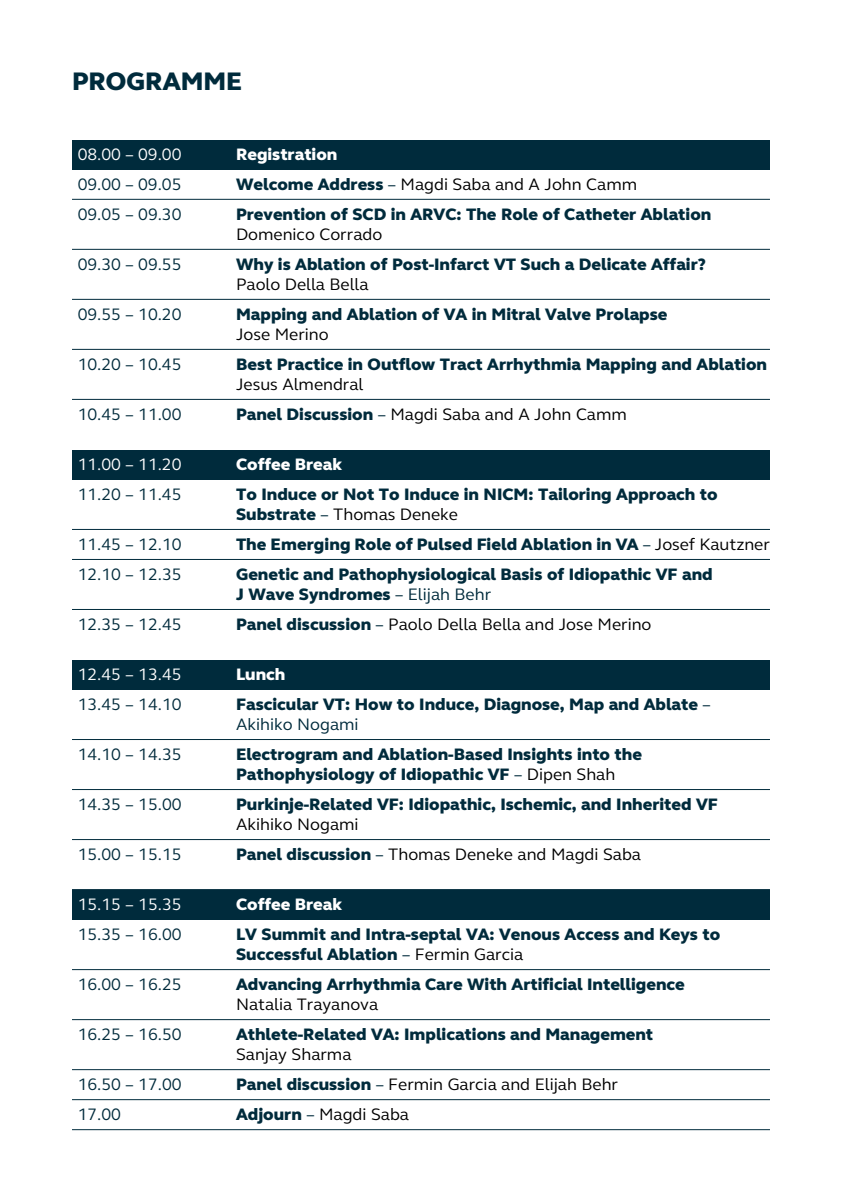
<style>
.page{position:relative;width:842px;height:1191px;background:#fff}
.page>*{position:absolute;margin:0;border:0;box-sizing:border-box;transform-origin:0 0}
.t1{font:800 26px "FS Elliot";color:#002b3c}
.t2{font:800 17px/20px "FS Elliot";color:#002b3c}
.t3{font:17px "FS Elliot";color:#000}
.t4{font:17px "FS Elliot";color:#002b3c}
.t5{font:17px "FS Elliot";color:#fff}
.t6{font:800 17px "FS Elliot";color:#fff}
.s1{font-weight:800;color:#002b3c}
.s2{color:#002b3c}
.s3{font-weight:400}
.s4{font-weight:400;color:#000}
</style>
<div class="page">
<div style="left:72px;top:140px;width:698px;height:30px;background:#002b3c"></div>
<hr style="left:72px;top:199px;width:698px;height:1px;background:#002b3c">
<hr style="left:72px;top:249px;width:698px;height:1px;background:#002b3c">
<hr style="left:72px;top:299px;width:698px;height:1px;background:#002b3c">
<hr style="left:72px;top:349px;width:698px;height:1px;background:#002b3c">
<hr style="left:72px;top:399px;width:698px;height:1px;background:#002b3c">
<div style="left:72px;top:450px;width:698px;height:30px;background:#002b3c"></div>
<hr style="left:72px;top:529px;width:698px;height:1px;background:#002b3c">
<hr style="left:72px;top:559px;width:698px;height:1px;background:#002b3c">
<hr style="left:72px;top:609px;width:698px;height:1px;background:#002b3c">
<div style="left:72px;top:660px;width:698px;height:30px;background:#002b3c"></div>
<hr style="left:72px;top:739px;width:698px;height:1px;background:#002b3c">
<hr style="left:72px;top:789px;width:698px;height:1px;background:#002b3c">
<hr style="left:72px;top:839px;width:698px;height:1px;background:#002b3c">
<hr style="left:72px;top:889px;width:698px;height:1px;background:#002b3c">
<div style="left:72px;top:890px;width:698px;height:30px;background:#002b3c"></div>
<hr style="left:72px;top:969px;width:698px;height:1px;background:#002b3c">
<hr style="left:72px;top:1019px;width:698px;height:1px;background:#002b3c">
<hr style="left:72px;top:1069px;width:698px;height:1px;background:#002b3c">
<hr style="left:72px;top:1099px;width:698px;height:1px;background:#002b3c">
<hr style="left:72px;top:1129px;width:698px;height:1px;background:#002b3c">
<h1 class="t1" style="left:72px;top:64px;width:171px">PROGRAMME</h1>
<p class="t5" style="left:78px;top:143px;width:105px">08.00 – 09.00</p>
<p class="t6" style="left:236px;top:143px;width:103px">Registration</p>
<p class="t4" style="left:78px;top:173px;width:105px">09.00 – 09.05</p>
<p class="t3" style="left:236px;top:173px;width:403px"><span class="s1">Welcome Address</span> <span class="s2">–</span> Magdi Saba and A John Camm</p>
<p class="t4" style="left:78px;top:203px;width:105px">09.05 – 09.30</p>
<p class="t2" style="left:236px;top:204px;width:477px">Prevention of SCD in ARVC: The Role of Catheter Ablation</p>
<p class="t3" style="left:236px;top:223px;width:148px">Domenico Corrado</p>
<p class="t4" style="left:78px;top:253px;width:105px">09.30 – 09.55</p>
<p class="t2" style="left:236px;top:254px;width:471px">Why is Ablation of Post-Infarct VT Such a Delicate Affair?</p>
<p class="t3" style="left:236px;top:273px;width:134px">Paolo Della Bella</p>
<p class="t4" style="left:78px;top:303px;width:105px">09.55 – 10.20</p>
<p class="t2" style="left:236px;top:304px;width:433px">Mapping and Ablation of VA in Mitral Valve Prolapse</p>
<p class="t3" style="left:236px;top:323px;width:94px">Jose Merino</p>
<p class="t4" style="left:78px;top:353px;width:105px">10.20 – 10.45</p>
<p class="t2" style="left:236px;top:354px;width:532px">Best Practice in Outflow Tract Arrhythmia Mapping and Ablation</p>
<p class="t3" style="left:236px;top:373px;width:129px">Jesus Almendral</p>
<p class="t4" style="left:78px;top:403px;width:105px">10.45 – 11.00</p>
<p class="t3" style="left:236px;top:403px;width:392px"><span class="s1">Panel Discussion</span> <span class="s2">–</span> Magdi Saba and A John Camm</p>
<p class="t5" style="left:78px;top:453px;width:105px">11.00 – 11.20</p>
<p class="t6" style="left:236px;top:453px;width:107px">Coffee Break</p>
<p class="t4" style="left:78px;top:483px;width:105px">11.20 – 11.45</p>
<p class="t2" style="left:236px;top:484px;width:483px">To Induce or Not To Induce in NICM: Tailoring Approach to<br>Substrate <span class="s3">–</span> <span class="s4">Thomas Deneke</span></p>
<p class="t4" style="left:78px;top:533px;width:105px">11.45 – 12.10</p>
<p class="t2" style="left:236px;top:534px;width:535px">The Emerging Role of Pulsed Field Ablation in VA <span class="s3">–</span> <span class="s4">Josef Kautzner</span></p>
<p class="t4" style="left:78px;top:563px;width:105px">12.10 – 12.35</p>
<p class="t2" style="left:236px;top:564px;width:478px">Genetic and Pathophysiological Basis of Idiopathic VF and<br>J Wave Syndromes <span class="s3">– Elijah Behr</span></p>
<p class="t4" style="left:78px;top:613px;width:105px">12.35 – 12.45</p>
<p class="t3" style="left:236px;top:613px;width:417px"><span class="s1">Panel discussion</span> <span class="s2">–</span> Paolo Della Bella and Jose Merino</p>
<p class="t5" style="left:78px;top:663px;width:105px">12.45 – 13.45</p>
<p class="t6" style="left:236px;top:663px;width:51px">Lunch</p>
<p class="t4" style="left:78px;top:693px;width:105px">13.45 – 14.10</p>
<p class="t2" style="left:236px;top:694px;width:476px">Fascicular VT: How to Induce, Diagnose, Map and Ablate <span class="s3">–<br>Akihiko Nogami</span></p>
<p class="t4" style="left:78px;top:743px;width:105px">14.10 – 14.35</p>
<p class="t2" style="left:236px;top:744px;width:407px">Electrogram and Ablation-Based Insights into the<br>Pathophysiology of Idiopathic VF <span class="s3">–</span> <span class="s4">Dipen Shah</span></p>
<p class="t4" style="left:78px;top:793px;width:105px">14.35 – 15.00</p>
<p class="t2" style="left:236px;top:794px;width:483px">Purkinje-Related VF: Idiopathic, Ischemic, and Inherited VF</p>
<p class="t3" style="left:236px;top:813px;width:124px">Akihiko Nogami</p>
<p class="t4" style="left:78px;top:843px;width:105px">15.00 – 15.15</p>
<p class="t3" style="left:236px;top:843px;width:406px"><span class="s1">Panel discussion</span> <span class="s2">–</span> Thomas Deneke and Magdi Saba</p>
<p class="t5" style="left:78px;top:893px;width:105px">15.15 – 15.35</p>
<p class="t6" style="left:236px;top:893px;width:107px">Coffee Break</p>
<p class="t4" style="left:78px;top:923px;width:105px">15.35 – 16.00</p>
<p class="t2" style="left:236px;top:924px;width:486px">LV Summit and Intra-septal VA: Venous Access and Keys to<br>Successful Ablation <span class="s3">–</span> <span class="s4">Fermin Garcia</span></p>
<p class="t4" style="left:78px;top:973px;width:105px">16.00 – 16.25</p>
<p class="t2" style="left:236px;top:974px;width:450px">Advancing Arrhythmia Care With Artificial Intelligence</p>
<p class="t3" style="left:236px;top:993px;width:144px">Natalia Trayanova</p>
<p class="t4" style="left:78px;top:1023px;width:105px">16.25 – 16.50</p>
<p class="t2" style="left:236px;top:1024px;width:419px">Athlete-Related VA: Implications and Management</p>
<p class="t3" style="left:236px;top:1043px;width:117px">Sanjay Sharma</p>
<p class="t4" style="left:78px;top:1073px;width:105px">16.50 – 17.00</p>
<p class="t3" style="left:236px;top:1073px;width:383px"><span class="s1">Panel discussion</span> <span class="s2">–</span> Fermin Garcia and Elijah Behr</p>
<p class="t4" style="left:78px;top:1103px;width:45px">17.00</p>
<p class="t3" style="left:236px;top:1103px;width:174px"><span class="s1">Adjourn</span> <span class="s2">–</span> Magdi Saba</p>
</div>
